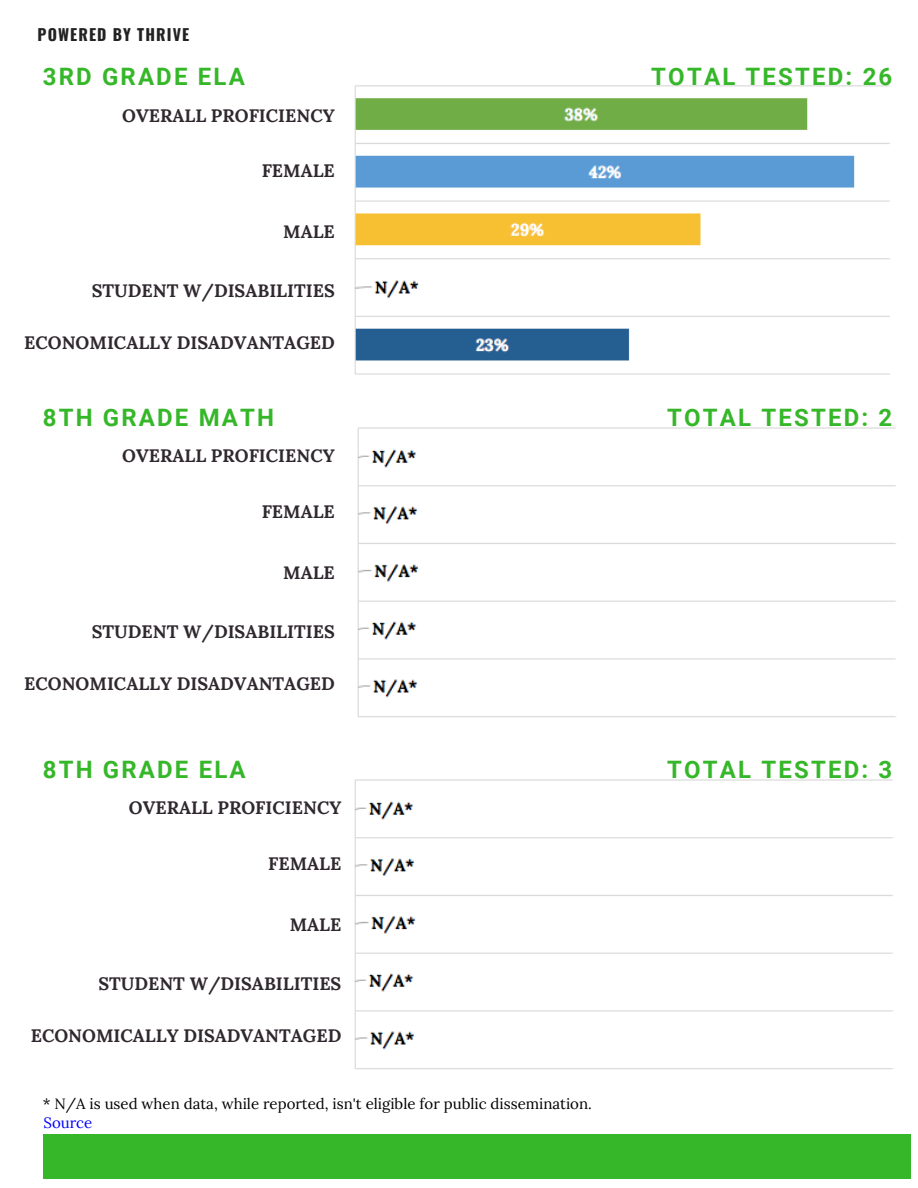
<style>
.page{position:relative;width:918px;height:1188px;background:#fff}
.page>*{position:absolute;margin:0;border:0;box-sizing:border-box;transform-origin:0 0}
.t1{font:700 24px "Roboto";letter-spacing:.09em;color:#35b729}
.t2{font:700 18px "Lora";color:#2f282e}
.t3{font:700 15.9px "Oswald";letter-spacing:.07em;color:#222}
.t4{font:15px "Lora";color:#000}
.t5{font:15px "Lora";color:#00f}
</style>
<div class="page">
<div style="left:43px;top:1134px;width:868px;height:44px;background:#35b729"></div>
<img style="left:357px;top:427px;width:539px;height:290px">
<img style="left:354px;top:85px;width:536px;height:290px">
<img style="left:354px;top:779px;width:539px;height:290px">
<p class="t3" style="left:38px;top:22px;width:153px">POWERED BY THRIVE</p>
<h1 class="t1" style="left:43px;top:63px;width:204px">3RD GRADE ELA</h1>
<p class="t2" style="left:122px;top:104px;width:214px">OVERALL PROFICIENCY</p>
<p class="t2" style="left:262px;top:159px;width:75px">FEMALE</p>
<p class="t2" style="left:283px;top:220px;width:53px">MALE</p>
<p class="t2" style="left:92px;top:279px;width:245px">STUDENT W/DISABILITIES</p>
<p class="t2" style="left:24px;top:331px;width:312px">ECONOMICALLY DISADVANTAGED</p>
<h1 class="t1" style="left:43px;top:404px;width:233px">8TH GRADE MATH</h1>
<p class="t2" style="left:122px;top:444px;width:214px">OVERALL PROFICIENCY</p>
<p class="t2" style="left:262px;top:500px;width:75px">FEMALE</p>
<p class="t2" style="left:283px;top:560px;width:53px">MALE</p>
<p class="t2" style="left:92px;top:620px;width:245px">STUDENT W/DISABILITIES</p>
<p class="t2" style="left:24px;top:672px;width:312px">ECONOMICALLY DISADVANTAGED</p>
<h1 class="t1" style="left:43px;top:756px;width:204px">8TH GRADE ELA</h1>
<p class="t2" style="left:129px;top:796px;width:214px">OVERALL PROFICIENCY</p>
<p class="t2" style="left:268px;top:852px;width:75px">FEMALE</p>
<p class="t2" style="left:290px;top:913px;width:53px">MALE</p>
<p class="t2" style="left:98px;top:972px;width:245px">STUDENT W/DISABILITIES</p>
<p class="t2" style="left:31px;top:1024px;width:312px">ECONOMICALLY DISADVANTAGED</p>
<p class="t4" style="left:43px;top:1094px;width:551px">* N/A is used when data, while reported, isn't eligible for public dissemination.</p>
<p class="t5" style="left:44px;top:1113px;width:50px">Source</p>
<h1 class="t1" style="left:651px;top:63px;width:243px">TOTAL TESTED: 26</h1>
<h1 class="t1" style="left:667px;top:404px;width:227px">TOTAL TESTED: 2</h1>
<h1 class="t1" style="left:667px;top:756px;width:227px">TOTAL TESTED: 3</h1>
</div>
